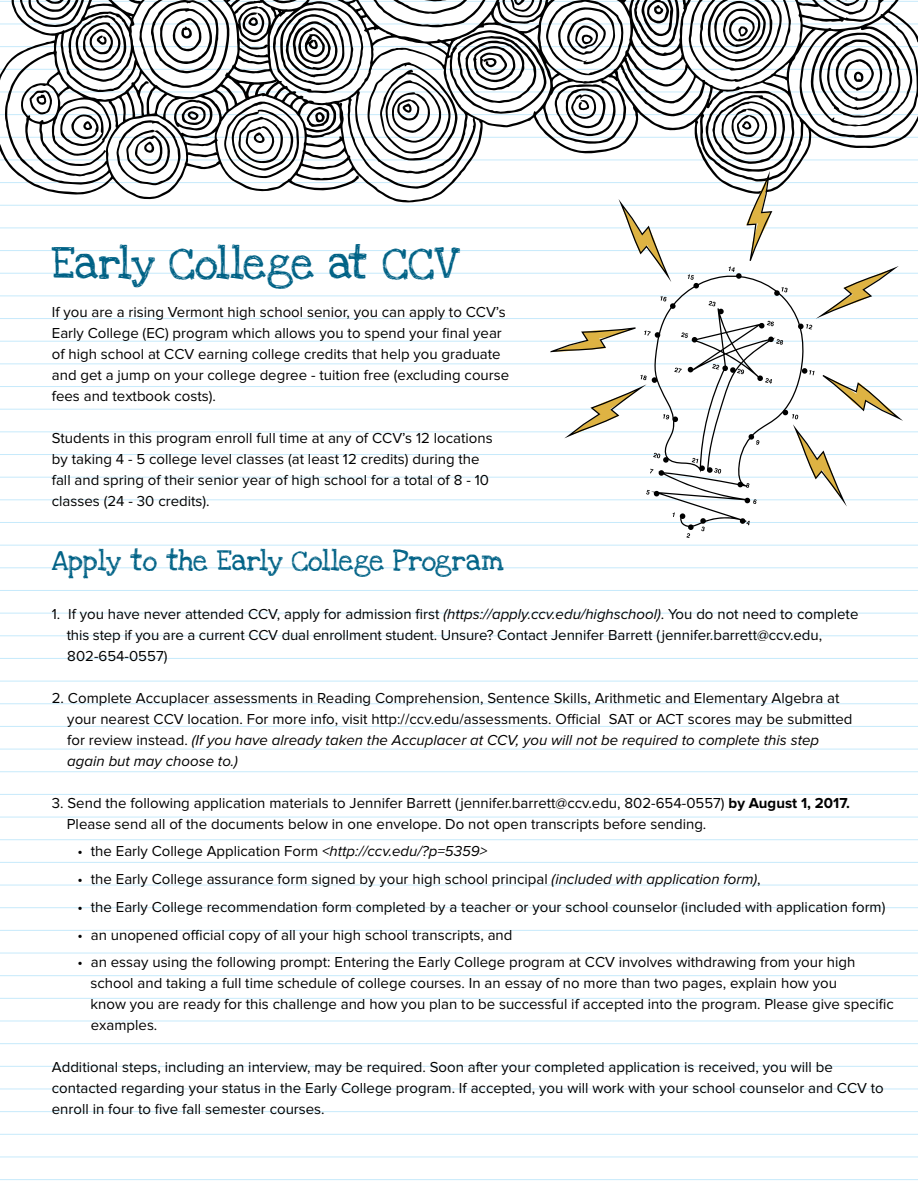
<style>
.page{position:relative;width:918px;height:1188px;background:#fff}
.page>*{position:absolute;margin:0;border:0;box-sizing:border-box;transform-origin:0 0}
.t1{font:33px "Love Ya Like A Sister";color:#006286}
.t2{font:21px "Love Ya Like A Sister";color:#006286}
.t3{font:15px/21px "Proxima Nova";color:#000}
.s1{font-style:italic}
.s2{font-weight:700}
</style>
<div class="page">
<hr style="left:0;top:205px;width:918px;height:1px;background:#c7eafb">
<hr style="left:0;top:227px;width:918px;height:1px;background:#c7eafb">
<hr style="left:0;top:250px;width:918px;height:1px;background:#c7eafb">
<hr style="left:0;top:273px;width:918px;height:1px;background:#c7eafb">
<hr style="left:0;top:295px;width:918px;height:1px;background:#c7eafb">
<hr style="left:0;top:318px;width:918px;height:1px;background:#c7eafb">
<hr style="left:0;top:341px;width:918px;height:1px;background:#c7eafb">
<hr style="left:0;top:363px;width:918px;height:1px;background:#c7eafb">
<hr style="left:0;top:386px;width:918px;height:1px;background:#c7eafb">
<hr style="left:0;top:409px;width:918px;height:1px;background:#c7eafb">
<hr style="left:0;top:431px;width:918px;height:1px;background:#c7eafb">
<hr style="left:0;top:454px;width:918px;height:1px;background:#c7eafb">
<hr style="left:0;top:477px;width:918px;height:1px;background:#c7eafb">
<hr style="left:0;top:499px;width:918px;height:1px;background:#c7eafb">
<hr style="left:0;top:522px;width:918px;height:1px;background:#c7eafb">
<hr style="left:0;top:545px;width:918px;height:1px;background:#c7eafb">
<hr style="left:0;top:567px;width:918px;height:1px;background:#c7eafb">
<hr style="left:0;top:590px;width:918px;height:1px;background:#c7eafb">
<hr style="left:0;top:613px;width:918px;height:1px;background:#c7eafb">
<hr style="left:0;top:635px;width:918px;height:1px;background:#c7eafb">
<hr style="left:0;top:658px;width:918px;height:1px;background:#c7eafb">
<hr style="left:0;top:681px;width:918px;height:1px;background:#c7eafb">
<hr style="left:0;top:703px;width:918px;height:1px;background:#c7eafb">
<hr style="left:0;top:726px;width:918px;height:1px;background:#c7eafb">
<hr style="left:0;top:749px;width:918px;height:1px;background:#c7eafb">
<hr style="left:0;top:771px;width:918px;height:1px;background:#c7eafb">
<hr style="left:0;top:794px;width:918px;height:1px;background:#c7eafb">
<hr style="left:0;top:817px;width:918px;height:1px;background:#c7eafb">
<hr style="left:0;top:839px;width:918px;height:1px;background:#c7eafb">
<hr style="left:0;top:862px;width:918px;height:1px;background:#c7eafb">
<hr style="left:0;top:885px;width:918px;height:1px;background:#c7eafb">
<hr style="left:0;top:907px;width:918px;height:1px;background:#c7eafb">
<hr style="left:0;top:930px;width:918px;height:1px;background:#c7eafb">
<hr style="left:0;top:953px;width:918px;height:1px;background:#c7eafb">
<hr style="left:0;top:975px;width:918px;height:1px;background:#c7eafb">
<hr style="left:0;top:998px;width:918px;height:1px;background:#c7eafb">
<hr style="left:0;top:1021px;width:918px;height:1px;background:#c7eafb">
<hr style="left:0;top:1043px;width:918px;height:1px;background:#c7eafb">
<hr style="left:0;top:1066px;width:918px;height:1px;background:#c7eafb">
<hr style="left:0;top:1089px;width:918px;height:1px;background:#c7eafb">
<hr style="left:0;top:1111px;width:918px;height:1px;background:#c7eafb">
<hr style="left:0;top:1134px;width:918px;height:1px;background:#c7eafb">
<hr style="left:0;top:1156px;width:918px;height:1px;background:#c7eafb">
<hr style="left:0;top:1179px;width:918px;height:1px;background:#c7eafb">
<hr style="left:0;top:1187px;width:918px;height:1px;background:#c7eafb">
<svg style="left:0;top:0;width:918px;height:200px"></svg>
<svg style="left:367px;top:0;width:536px;height:538px"></svg>
<h1 class="t1" style="left:52px;top:235px;width:406px">Early College at CCV</h1>
<p class="t3" style="left:52px;top:301px;width:459px">If you are a rising Vermont high school senior, you can apply to CCV’s Early College (EC) program which allows you to spend your final year of high school at CCV earning college credits that help you graduate and get a jump on your college degree - tuition free (excluding course fees and textbook costs).</p>
<p class="t3" style="left:52px;top:427px;width:442px">Students in this program enroll full time at any of CCV’s 12 locations by taking 4 - 5 college level classes (at least 12 credits) during the fall and spring of their senior year of high school for a total of 8 - 10 classes (24 - 30 credits).</p>
<h2 class="t2" style="left:52px;top:543px;width:454px">Apply to the Early College Program</h2>
<p class="t3" style="left:67px;top:603px;width:793px;text-indent:-15px">1. If you have never attended CCV, apply for admission first <span class="s1">(https://apply.ccv.edu/highschool)</span>. You do not need to complete this step if you are a current CCV dual enrollment student. Unsure? Contact Jennifer Barrett (jennifer.barrett@ccv.edu,<br>802-654-0557)</p>
<p class="t3" style="left:67px;top:687px;width:787px;text-indent:-15px">2. Complete Accuplacer assessments in Reading Comprehension, Sentence Skills, Arithmetic and Elementary Algebra at your nearest CCV location. For more info, visit http://ccv.edu/assessments. Official SAT or ACT scores may be submitted for review instead. <span class="s1">(If you have already taken the Accuplacer at CCV, you will not be required to complete this step again but may choose to.)</span></p>
<p class="t3" style="left:67px;top:792px;width:785px;text-indent:-15px">3. Send the following application materials to Jennifer Barrett (jennifer.barrett@ccv.edu, 802-654-0557) <span class="s2">by August 1, 2017.<br></span>Please send all of the documents below in one envelope. Do not open transcripts before sending.</p>
<p class="t3" style="left:77px;top:841px;width:411px">• the Early College Application Form <span class="s1">&lt;http://ccv.edu/?p=5359&gt;</span></p>
<p class="t3" style="left:77px;top:869px;width:685px">• the Early College assurance form signed by your high school principal <span class="s1">(included with application form)</span>,</p>
<p class="t3" style="left:77px;top:897px;width:810px">• the Early College recommendation form completed by a teacher or your school counselor (included with application form)</p>
<p class="t3" style="left:77px;top:924px;width:437px">• an unopened official copy of all your high school transcripts, and</p>
<p class="t3" style="left:90px;top:952px;width:805px;text-indent:-13px">• an essay using the following prompt: Entering the Early College program at CCV involves withdrawing from your high school and taking a full time schedule of college courses. In an essay of no more than two pages, explain how you<br>know you are ready for this challenge and how you plan to be successful if accepted into the program. Please give specific examples.</p>
<p class="t3" style="left:52px;top:1057px;width:834px">Additional steps, including an interview, may be required. Soon after your completed application is received, you will be contacted regarding your status in the Early College program. If accepted, you will work with your school counselor and CCV to enroll in four to five fall semester courses.</p>
</div>
